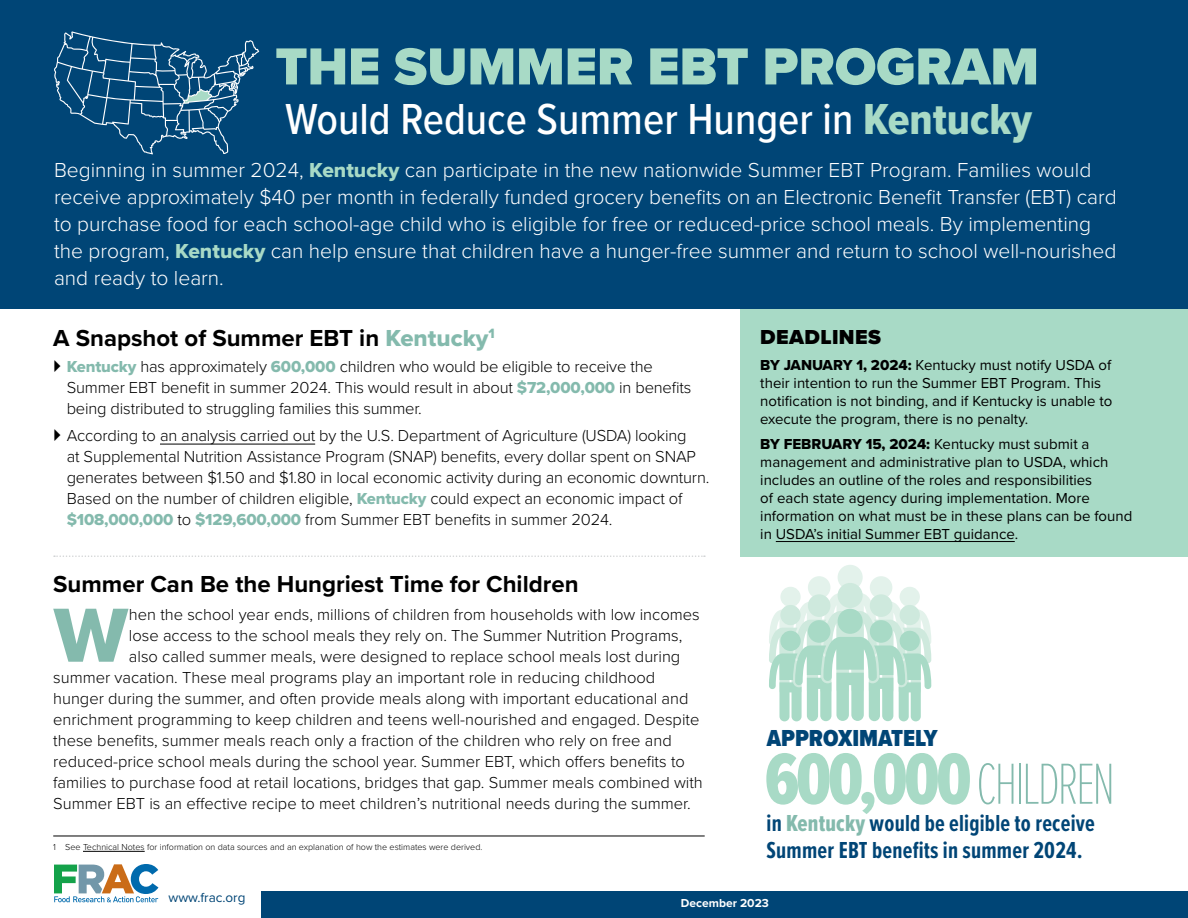
<style>
.page{position:relative;width:1188px;height:918px;background:#fff}
.page>*{position:absolute;margin:0;border:0;box-sizing:border-box;transform-origin:0 0}
.t1{font:79.5px "Proxima Nova Extrabld";color:#84baad}
.t2{font:100 60px "Proxima Nova Ex Cn";letter-spacing:-.055em;color:#84baad}
.t3{font:900 54px "Proxima Nova";color:#a8dac6}
.t4{font:500 45px "Proxima Nova Cond";color:#fff}
.t5{font:700 24px "Proxima Nova";color:#000}
.t6{font:700 24px/27px "Proxima Nova Ex Cn";letter-spacing:.01em;color:#004576}
.t7{font:900 24px "Proxima Nova Cond";color:#004576}
.t8{font:300 21px/27px "Proxima Nova";color:#fff}
.t9{font:900 21px "Proxima Nova";letter-spacing:.02em;color:#000}
.t10{font:300 16.5px/21px "Proxima Nova";color:#000}
.t11{font:15px/18px "Proxima Nova";color:#000}
.t12{font:13.5px "Proxima Nova";color:#004576}
.t13{font:700 12px "Proxima Nova";color:#fff}
.t14{font:300 9px "Proxima Nova";color:#000}
.s1{font-family:"Proxima Nova Cond Extrabld";font-weight:400;color:#a8dac6}
.s2{font-family:"Proxima Nova Extrabld";font-weight:400;color:#a8dac6}
.s3{font-family:"Proxima Nova Extrabld";font-weight:400;color:#84baad}
.s4{font-family:"Proxima Nova Extrabld"}
.s5{font-family:"Proxima Nova Ex Cn Extrabld";font-weight:400;font-size:75px;color:#a8dac6}
.s6{font-family:"Proxima Nova Ex Cn Extrabld";font-weight:400;color:#84baad}
</style>
<div class="page">
<div style="left:741px;top:309px;width:447px;height:248px;background:#a8dac6"></div>
<svg style="left:54px;top:555px;width:651px;height:2px"></svg>
<div style="left:0;top:0;width:1188px;height:309px;background:#004576"></div>
<svg style="left:54px;top:864px;width:104px;height:38px"></svg>
<hr style="left:53px;top:836px;width:652px;height:1px;background:#000">
<hr style="left:83px;top:851px;width:62px;height:1px;background:#000">
<div style="left:262px;top:891px;width:926px;height:27px;background:#004576"></div>
<hr style="left:160px;top:444px;width:155px;height:1px;background:#000">
<hr style="left:776px;top:541px;width:239px;height:1px;background:#000">
<div style="left:780px;top:587px;width:21px;height:20px;background:#e3f2eb;border-radius:50%"></div>
<div style="left:808px;top:576px;width:22px;height:23px;background:#e3f2eb;border-radius:50%"></div>
<div style="left:900px;top:587px;width:20px;height:20px;background:#e3f2eb;border-radius:50%"></div>
<div style="left:870px;top:576px;width:22px;height:23px;background:#e3f2eb;border-radius:50%"></div>
<div style="left:838px;top:565px;width:25px;height:25px;background:#e3f2eb;border-radius:50%"></div>
<div style="left:838px;top:583px;width:25px;height:25px;background:#cee9dd;border-radius:50%"></div>
<svg style="left:769px;top:593px;width:162px;height:128px"></svg>
<svg style="left:54px;top:31px;width:205px;height:123px"></svg>
<h3 class="t3" style="left:275px;top:26px;width:765px">THE SUMMER EBT PROGRAM</h3>
<h3 class="t4" style="left:285px;top:86px;width:749px">Would Reduce Summer Hunger in <span class="s1">Kentucky</span></h3>
<p class="t8" style="left:54px;top:155px;width:1064px">Beginning in summer 2024, <span class="s2">Kentucky</span> can participate in the new nationwide Summer EBT Program. Families would receive approximately $40 per month in federally funded grocery benefits on an Electronic Benefit Transfer (EBT) card to purchase food for each school-age child who is eligible for free or reduced-price school meals. By implementing the program, <span class="s2">Kentucky</span> can help ensure that children have a hunger-free summer and return to school well-nourished and ready to learn.</p>
<h3 class="t5" style="left:53px;top:320px;width:443px">A Snapshot of Summer EBT in <span class="s3">Kentucky</span><sup>1</sup></h3>
<p class="t10" style="left:67px;top:355px;width:626px"><span class="s3">Kentucky</span> has approximately <span class="s3">600,000</span> children who would be eligible to receive the<br>Summer EBT benefit in summer 2024. This would result in about <span class="s3">$72,000,000</span> in benefits being distributed to struggling families this summer.</p>
<p class="t10" style="left:67px;top:424px;width:644px">According to an analysis carried out by the U.S. Department of Agriculture (USDA) looking<br>at Supplemental Nutrition Assistance Program (SNAP) benefits, every dollar spent on SNAP generates between $1.50 and $1.80 in local economic activity during an economic downturn.<br>Based on the number of children eligible, <span class="s3">Kentucky</span> could expect an economic impact of <span class="s3">$108,000,000</span> to <span class="s3">$129,600,000</span> from Summer EBT benefits in summer 2024.</p>
<h3 class="t5" style="left:53px;top:566px;width:527px">Summer Can Be the Hungriest Time for Children</h3>
<h1 class="t1" style="left:54px;top:576px;width:76px">W</h1>
<p class="t10" style="left:129px;top:603px;width:572px">hen the school year ends, millions of children from households with low incomes</p>
<p class="t10" style="left:129px;top:624px;width:555px">lose access to the school meals they rely on. The Summer Nutrition Programs,</p>
<p class="t10" style="left:129px;top:645px;width:553px">also called summer meals, were designed to replace school meals lost during</p>
<p class="t10" style="left:53px;top:666px;width:604px">summer vacation. These meal programs play an important role in reducing childhood</p>
<p class="t10" style="left:53px;top:687px;width:637px">hunger during the summer, and often provide meals along with important educational and</p>
<p class="t10" style="left:53px;top:708px;width:648px">enrichment programming to keep children and teens well-nourished and engaged. Despite</p>
<p class="t10" style="left:53px;top:729px;width:620px">these benefits, summer meals reach only a fraction of the children who rely on free and</p>
<p class="t10" style="left:53px;top:750px;width:633px">reduced-price school meals during the school year. Summer EBT, which offers benefits to</p>
<p class="t10" style="left:53px;top:771px;width:651px">families to purchase food at retail locations, bridges that gap. Summer meals combined with</p>
<p class="t10" style="left:53px;top:792px;width:639px">Summer EBT is an effective recipe to meet children’s nutritional needs during the summer.</p>
<p class="t14" style="left:53px;top:840px;width:431px">1 See Technical Notes for information on data sources and an explanation of how the estimates were derived.</p>
<p class="t9" style="left:760px;top:321px;width:122px">DEADLINES</p>
<p class="t11" style="left:760px;top:356px;width:354px"><span class="s4">BY JANUARY 1, 2024:</span> Kentucky must notify USDA of their intention to run the Summer EBT Program. This notification is not binding, and if Kentucky is unable to execute the program, there is no penalty.</p>
<p class="t11" style="left:760px;top:435px;width:374px"><span class="s4">BY FEBRUARY 15, 2024:</span> Kentucky must submit a management and administrative plan to USDA, which includes an outline of the roles and responsibilities<br>of each state agency during implementation. More information on what must be in these plans can be found in USDA’s initial Summer EBT guidance.</p>
<h3 class="t7" style="left:767px;top:720px;width:172px">APPROXIMATELY</h3>
<h2 class="t2" style="left:765px;top:740px;width:353px"><span class="s5">600,000</span>CHILDREN</h2>
<h3 class="t6" style="left:767px;top:809px;width:330px">in <span class="s6">Kentucky</span> would be eligible to receive<br>Summer EBT benefits in summer 2024.</h3>
<p class="t12" style="left:168px;top:888px;width:78px">www.frac.org</p>
<p class="t13" style="left:681px;top:894px;width:90px">December 2023</p>
</div>
